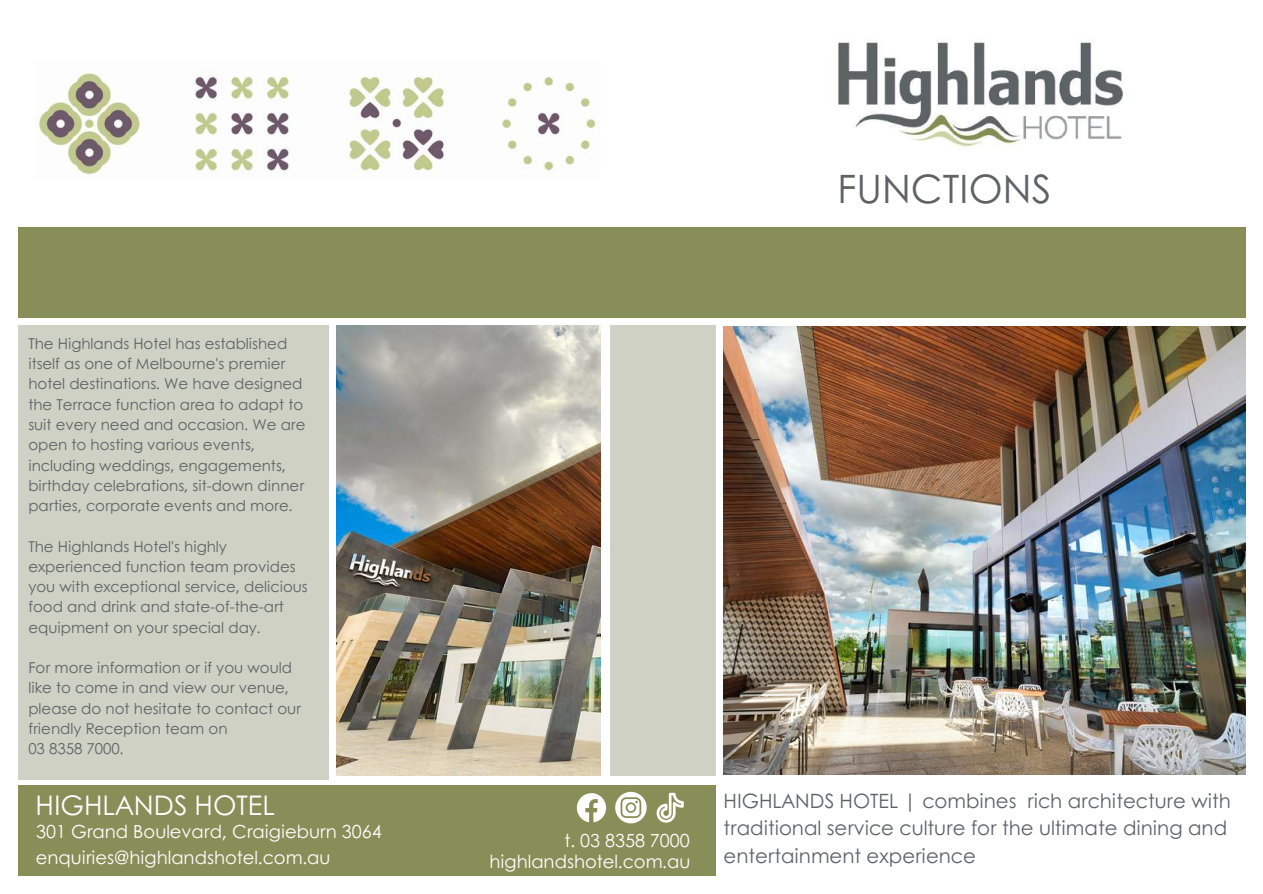
<style>
.page{position:relative;width:1263px;height:894px;background:#fff}
.page>*{position:absolute;margin:0;border:0;box-sizing:border-box;transform-origin:0 0}
.t1{font:39.15px "Century Gothic";color:#5f6366}
.t2{font:27px "Century Gothic";color:#fff}
.t3{font:19.65px/27.2px "Century Gothic";color:#5f6366}
.t4{font:18px/25.3px "Century Gothic";color:#fff}
.t5{font:15px/20.2px "Century Gothic";color:#5f6366}
</style>
<div class="page">
<div style="left:18px;top:325px;width:311px;height:454px;background:#ced1c3"></div>
<div style="left:18px;top:784px;width:698px;height:91px;background:#878e58"></div>
<svg style="left:577px;top:793px;width:29px;height:29px"></svg>
<svg style="left:615px;top:791px;width:32px;height:32px"></svg>
<svg style="left:657px;top:792px;width:27px;height:30px"></svg>
<img style="left:38px;top:70px;width:558px;height:105px">
<div style="left:18px;top:227px;width:1227px;height:90px;background:#878e58"></div>
<img style="left:838px;top:42px;width:285px;height:107px">
<div style="left:610px;top:325px;width:105px;height:450px;background:#ced1c3"></div>
<img style="left:337px;top:325px;width:263px;height:450px">
<img style="left:724px;top:326px;width:521px;height:448px">
<h1 class="t1" style="left:837px;top:159px;width:215px">FUNCTIONS</h1>
<p class="t5" style="left:28px;top:332px;width:279px">The Highlands Hotel has established itself as one of Melbourne's premier hotel destinations. We have designed the Terrace function area to adapt to suit every need and occasion. We are open to hosting various events, including weddings, engagements, birthday celebrations, sit-down dinner parties, corporate events and more.</p>
<p class="t5" style="left:28px;top:535px;width:281px">The Highlands Hotel's highly experienced function team provides you with exceptional service, delicious food and drink and state-of-the-art equipment on your special day.</p>
<p class="t5" style="left:28px;top:656px;width:274px">For more information or if you would like to come in and view our venue, please do not hesitate to contact our friendly Reception team on<br>03 8358 7000.</p>
<h2 class="t2" style="left:36px;top:784px;width:241px">HIGHLANDS HOTEL</h2>
<p class="t4" style="left:36px;top:818px;width:348px">301 Grand Boulevard, Craigieburn 3064 enquiries@highlandshotel.com.au</p>
<p class="t4" style="left:490px;top:828px;width:202px;line-height:21px;text-align:right">t. 03 8358 7000 highlandshotel.com.au</p>
<h3 class="t3" style="left:724px;top:786px;width:509px">HIGHLANDS HOTEL | combines rich architecture with traditional service culture for the ultimate dining and entertainment experience</h3>
</div>
